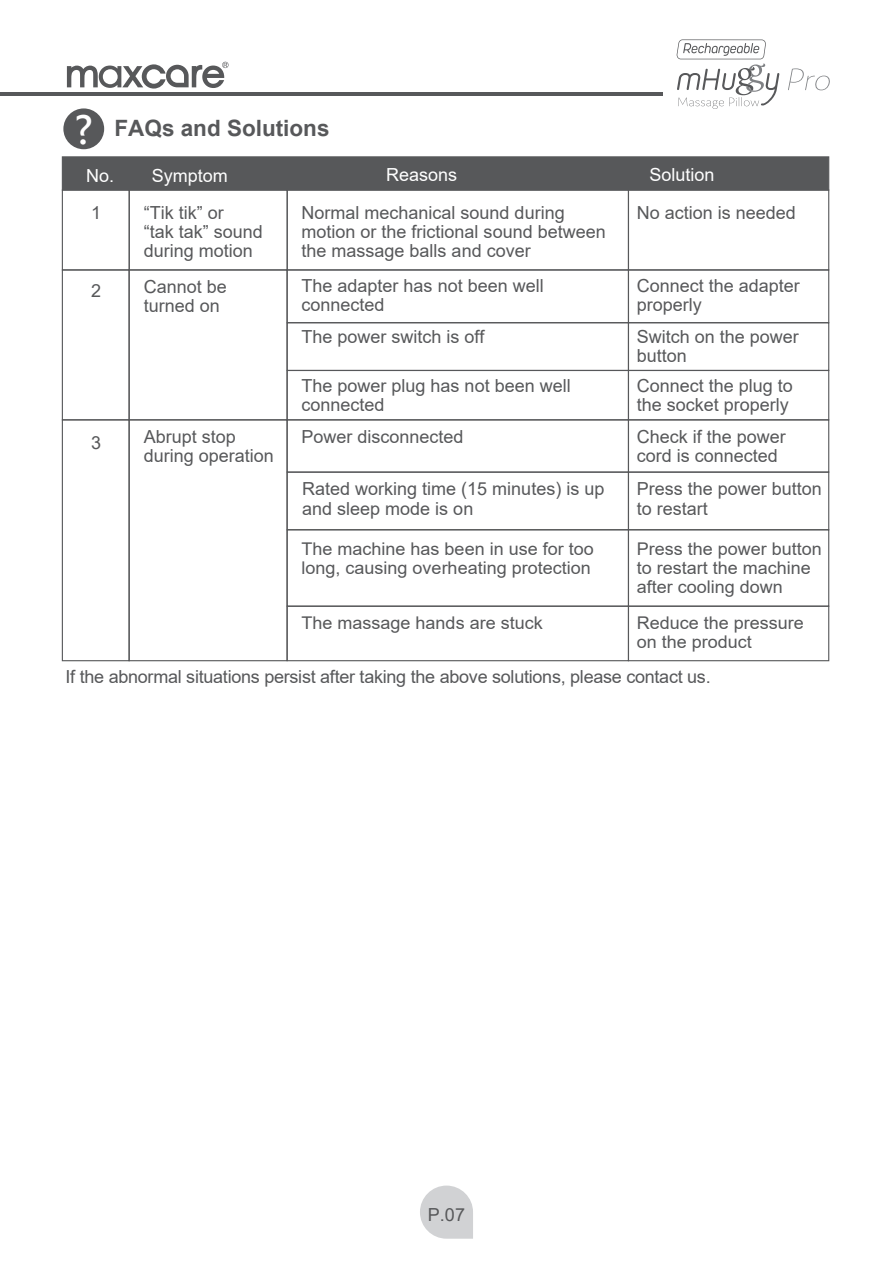
<style>
.page{position:relative;width:893px;height:1276px;background:#fff}
.page>*{position:absolute;margin:0;border:0;box-sizing:border-box;transform-origin:0 0}
.t1{font:700 22.5px "Arial";color:#57585a}
.t2{font:18px/19.1px "Arial";color:#57585a}
.t3{font:18px "Arial";color:#fff}
.t4{font:17.55px/19.1px "Arial";color:#57585a}
.s1{font-family:"Microsoft Jheng Hei";font-size:38.25px;color:#fff}
</style>
<div class="page">
<svg style="left:420px;top:1185px;width:53px;height:53px"></svg>
<div style="left:61px;top:156px;width:769px;height:35px;background:#57585a"></div>
<div style="left:62px;top:189px;width:68px;height:81px;border:1px solid #57585a"></div>
<div style="left:129px;top:189px;width:159px;height:81px;border:1px solid #57585a"></div>
<div style="left:287px;top:189px;width:342px;height:81px;border:1px solid #57585a"></div>
<div style="left:628px;top:189px;width:201px;height:81px;border:1px solid #57585a"></div>
<div style="left:128px;top:269px;width:160px;height:151px;border:1px solid #57585a"></div>
<div style="left:287px;top:269px;width:342px;height:54px;border:1px solid #57585a"></div>
<div style="left:628px;top:269px;width:201px;height:54px;border:1px solid #57585a"></div>
<div style="left:628px;top:370px;width:201px;height:50px;border:1px solid #57585a"></div>
<div style="left:287px;top:322px;width:342px;height:49px;border:1px solid #57585a"></div>
<div style="left:628px;top:322px;width:201px;height:49px;border:1px solid #57585a"></div>
<div style="left:62px;top:269px;width:68px;height:151px;border:1px solid #57585a"></div>
<div style="left:128px;top:419px;width:160px;height:242px;border:1px solid #57585a"></div>
<div style="left:287px;top:419px;width:342px;height:54px;border:1px solid #57585a"></div>
<div style="left:628px;top:419px;width:201px;height:54px;border:1px solid #57585a"></div>
<div style="left:287px;top:471px;width:342px;height:59px;border:1px solid #57585a"></div>
<div style="left:628px;top:471px;width:201px;height:59px;border:1px solid #57585a"></div>
<div style="left:287px;top:529px;width:342px;height:78px;border:1px solid #57585a"></div>
<div style="left:628px;top:529px;width:201px;height:78px;border:1px solid #57585a"></div>
<div style="left:287px;top:605px;width:342px;height:56px;border:1px solid #57585a"></div>
<div style="left:628px;top:605px;width:201px;height:56px;border:1px solid #57585a"></div>
<div style="left:62px;top:419px;width:68px;height:242px;border:1px solid #57585a"></div>
<div style="left:63px;top:108px;width:41px;height:41px;background:#57585a;border-radius:50%"></div>
<svg style="left:67px;top:62px;width:162px;height:27px"></svg>
<hr style="left:0;top:92px;width:662px;height:3px;background:#57585a">
<svg style="left:788px;top:68px;width:42px;height:22px"></svg>
<svg style="left:676px;top:39px;width:103px;height:70px"></svg>
<p class="t1" style="left:75px;top:112px;width:257px"><span class="s1">?</span> FAQs and Solutions</p>
<p class="t3" style="left:86px;top:163px;width:143px">No. Symptom</p>
<p class="t3" style="left:386px;top:163px;width:73px">Reasons</p>
<p class="t3" style="left:649px;top:163px;width:67px">Solution</p>
<p class="t2" style="left:302px;top:203px;width:306px">Normal mechanical sound during motion or the frictional sound between the massage balls and cover</p>
<p class="t2" style="left:302px;top:276px;width:244px">The adapter has not been well connected</p>
<p class="t2" style="left:144px;top:203px;width:121px">“Tik tik” or<br>“tak tak” sound during motion</p>
<p class="t2" style="left:144px;top:276px;width:85px">Cannot be turned on</p>
<p class="t2" style="left:91px;top:203px;width:12px">1</p>
<p class="t2" style="left:637px;top:203px;width:161px">No action is needed</p>
<p class="t2" style="left:637px;top:276px;width:165px">Connect the adapter properly</p>
<p class="t2" style="left:637px;top:327px;width:164px">Switch on the power button</p>
<p class="t2" style="left:637px;top:376px;width:158px">Connect the plug to the socket properly</p>
<p class="t2" style="left:91px;top:281px;width:12px">2</p>
<p class="t2" style="left:302px;top:327px;width:185px">The power switch is off</p>
<p class="t2" style="left:302px;top:376px;width:271px">The power plug has not been well connected</p>
<p class="t2" style="left:91px;top:432px;width:12px">3</p>
<p class="t2" style="left:144px;top:427px;width:132px">Abrupt stop during operation</p>
<p class="t2" style="left:302px;top:427px;width:164px">Power disconnected</p>
<p class="t2" style="left:637px;top:427px;width:151px">Check if the power cord is connected</p>
<p class="t2" style="left:302px;top:479px;width:304px">Rated working time (15 minutes) is up and sleep mode is on</p>
<p class="t4" style="left:302px;top:539px;width:294px">The machine has been in use for too long, causing overheating protection</p>
<p class="t4" style="left:302px;top:613px;width:243px">The massage hands are stuck</p>
<p class="t2" style="left:637px;top:479px;width:187px">Press the power button to restart</p>
<p class="t4" style="left:637px;top:539px;width:187px">Press the power button to restart the machine after cooling down</p>
<p class="t4" style="left:637px;top:613px;width:169px">Reduce the pressure on the product</p>
<p class="t2" style="left:66px;top:667px;width:647px">If the abnormal situations persist after taking the above solutions, please contact us.</p>
<p class="t2" style="left:428px;top:1204px;width:39px">P.07</p>
</div>
